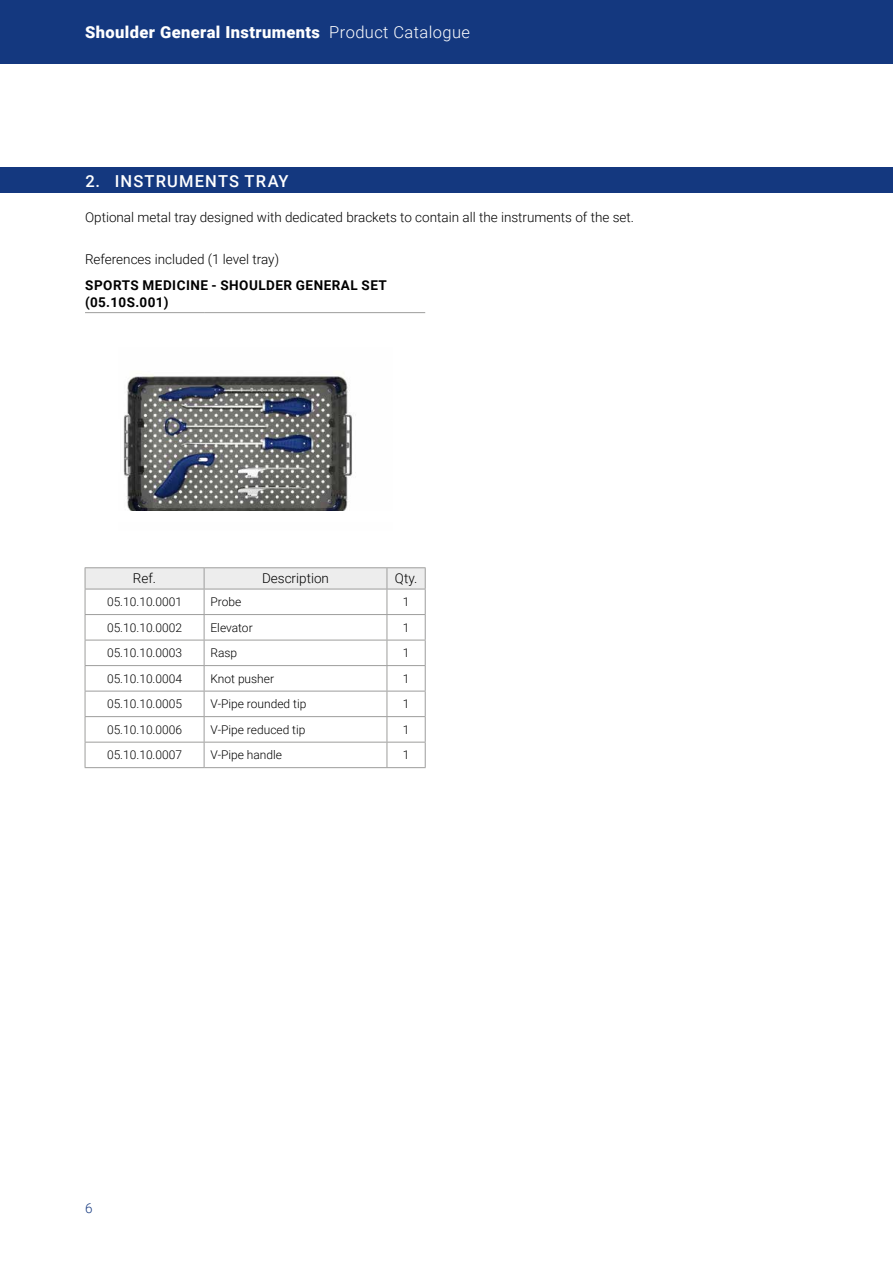
<style>
.page{position:relative;width:893px;height:1263px;background:#fff}
.page>*{position:absolute;margin:0;border:0;box-sizing:border-box;transform-origin:0 0}
.t1{font:900 16.5px "Roboto";letter-spacing:.025em;color:#fff}
.t2{font:500 16.5px "Roboto";letter-spacing:.07em;color:#fff}
.t3{font:300 13.5px "Roboto";color:#000}
.t4{font:700 13.5px/16.2px "Roboto";letter-spacing:.035em;color:#000}
.t5{font:300 13.5px "Roboto";color:#14387f}
.t6{font:300 12px "Roboto";color:#000}
.s1{font-weight:300}
</style>
<div class="page">
<div style="left:0;top:0;width:893px;height:64px;background:#14387f"></div>
<div style="left:0;top:168px;width:893px;height:25px;background:#14387f"></div>
<hr style="left:85px;top:567px;width:119px;height:1px;background:#9d9d9c">
<hr style="left:204px;top:567px;width:183px;height:1px;background:#9d9d9c">
<hr style="left:387px;top:567px;width:39px;height:1px;background:#9d9d9c">
<svg style="left:85px;top:568px;width:341px;height:199px"></svg>
<hr style="left:85px;top:767px;width:119px;height:1px;background:#9d9d9c">
<hr style="left:204px;top:767px;width:183px;height:1px;background:#9d9d9c">
<hr style="left:387px;top:767px;width:39px;height:1px;background:#9d9d9c">
<hr style="left:85px;top:312px;width:119px;height:1px;background:#9d9d9c">
<hr style="left:204px;top:312px;width:183px;height:1px;background:#9d9d9c">
<hr style="left:387px;top:312px;width:38px;height:1px;background:#9d9d9c">
<img style="left:123px;top:375px;width:230px;height:136px">
<h1 class="t1" style="left:85px;top:21px;width:387px">Shoulder General Instruments <span class="s1">Product Catalogue</span></h1>
<h1 class="t2" style="left:85px;top:169px;width:205px">2. INSTRUMENTS TRAY</h1>
<p class="t3" style="left:85px;top:208px;width:550px">Optional metal tray designed with dedicated brackets to contain all the instruments of the set.</p>
<p class="t3" style="left:85px;top:250px;width:196px">References included (1 level tray)</p>
<p class="t4" style="left:85px;top:277px;width:303px">SPORTS MEDICINE - SHOULDER GENERAL SET (05.10S.001)</p>
<p class="t3" style="left:133px;top:569px;width:25px">Ref.</p>
<p class="t3" style="left:262px;top:569px;width:68px">Description</p>
<p class="t3" style="left:395px;top:569px;width:24px">Qty.</p>
<p class="t6" style="left:107px;top:594px;width:77px">05.10.10.0001</p>
<p class="t6" style="left:210px;top:594px;width:32px">Probe</p>
<p class="t6" style="left:403px;top:594px;width:8px">1</p>
<p class="t6" style="left:107px;top:619px;width:77px">05.10.10.0002</p>
<p class="t6" style="left:210px;top:619px;width:44px">Elevator</p>
<p class="t6" style="left:403px;top:619px;width:8px">1</p>
<p class="t6" style="left:107px;top:645px;width:77px">05.10.10.0003</p>
<p class="t6" style="left:210px;top:645px;width:28px">Rasp</p>
<p class="t6" style="left:403px;top:645px;width:8px">1</p>
<p class="t6" style="left:107px;top:670px;width:77px">05.10.10.0004</p>
<p class="t6" style="left:210px;top:670px;width:65px">Knot pusher</p>
<p class="t6" style="left:403px;top:670px;width:8px">1</p>
<p class="t6" style="left:107px;top:696px;width:77px">05.10.10.0005</p>
<p class="t6" style="left:210px;top:696px;width:97px">V-Pipe rounded tip</p>
<p class="t6" style="left:403px;top:696px;width:8px">1</p>
<p class="t6" style="left:107px;top:721px;width:77px">05.10.10.0006</p>
<p class="t6" style="left:210px;top:721px;width:97px">V-Pipe reduced tip</p>
<p class="t6" style="left:403px;top:721px;width:8px">1</p>
<p class="t6" style="left:107px;top:747px;width:77px">05.10.10.0007</p>
<p class="t6" style="left:210px;top:747px;width:73px">V-Pipe handle</p>
<p class="t6" style="left:403px;top:747px;width:8px">1</p>
<p class="t5" style="left:85px;top:1198px;width:9px">6</p>
</div>
